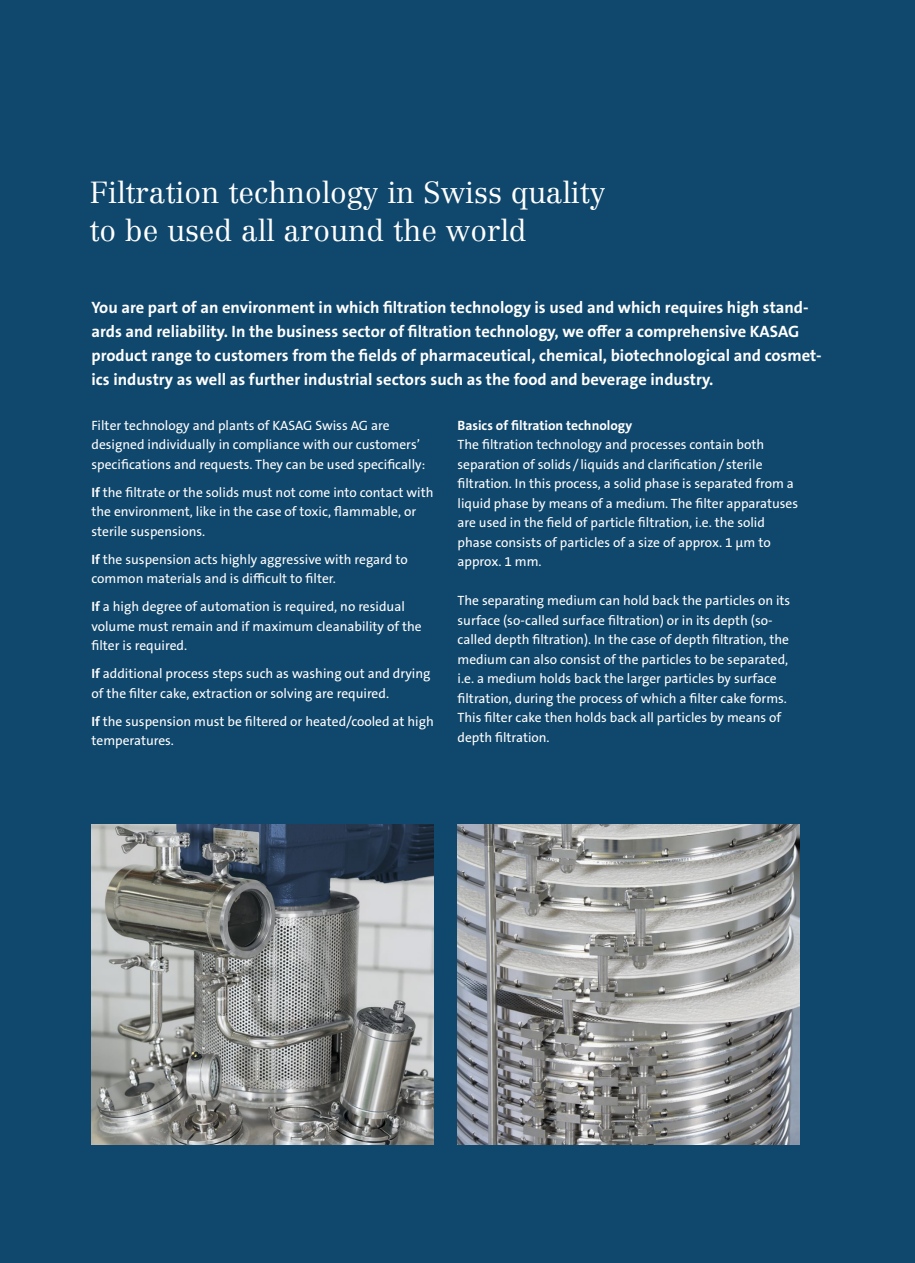
<style>
.page{position:relative;width:915px;height:1263px;background:#fff}
.page>*{position:absolute;margin:0;border:0;box-sizing:border-box;transform-origin:0 0}
.t1{font:300 30px/37.5px "Centennial LT Pro";color:#fff}
.t2{font:700 16.5px/24px "The Sans B W7";color:#fff}
.t3{font:13.5px/19.5px "The Sans B W5 Plain";color:#fff}
.t4{font:700 13.5px "The Sans B W7";color:#fff}
.s1{font-family:"The Sans B W7";font-weight:700}
</style>
<div class="page">
<div style="left:0;top:0;width:914px;height:1263px;background:#10476c"></div>
<img style="left:92px;top:824px;width:341px;height:321px">
<img style="left:457px;top:824px;width:341px;height:321px">
<img style="left:914px;top:0;width:1px;height:526px">
<h1 class="t1" style="left:89px;top:174px;width:517px">Filtration technology in Swiss quality to be used all around the world</h1>
<p class="t2" style="left:91px;top:295px;width:731px">You are part of an environment in which filtration technology is used and which requires high stand&shy;ards and reliability. In the business sector of filtration technology, we offer a comprehensive KASAG product range to customers from the fields of pharmaceutical, chemical, biotechnological and cosmet&shy;ics industry as well as further industrial sectors such as the food and beverage industry.</p>
<p class="t3" style="left:91px;top:416px;width:335px">Filter technology and plants of KASAG Swiss AG are designed individually in compliance with our customers’ specifications and requests. They can be used specifically:</p>
<p class="t3" style="left:91px;top:483px;width:343px"><span class="s1">If</span> the filtrate or the solids must not come into contact with the environment, like in the case of toxic, flammable, or sterile suspensions.</p>
<p class="t3" style="left:91px;top:550px;width:318px"><span class="s1">If</span> the suspension acts highly aggressive with regard to common materials and is difficult to filter.</p>
<p class="t3" style="left:91px;top:597px;width:331px"><span class="s1">If</span> a high degree of automation is required, no residual volume must remain and if maximum cleanability of the filter is required.</p>
<p class="t3" style="left:91px;top:664px;width:340px"><span class="s1">If</span> additional process steps such as washing out and drying of the filter cake, extraction or solving are required.</p>
<p class="t3" style="left:91px;top:712px;width:343px"><span class="s1">If</span> the suspension must be filtered or heated/cooled at high temperatures.</p>
<p class="t4" style="left:457px;top:417px;width:176px">Basics of filtration technology</p>
<p class="t3" style="left:457px;top:435px;width:342px">The filtration technology and processes contain both separation of solids / liquids and clarification/ sterile filtration. In this process, a solid phase is separated from a liquid phase by means of a medium. The filter apparatuses are used in the field of particle filtration, i.e. the solid phase consists of particles of a size of approx. 1 μm to approx. 1 mm.</p>
<p class="t3" style="left:457px;top:591px;width:334px">The separating medium can hold back the particles on its surface (so-called surface filtration) or in its depth (so&shy;called depth filtration). In the case of depth filtration, the medium can also consist of the particles to be separated, i.e. a medium holds back the larger particles by surface filtration, during the process of which a filter cake forms.<br>This filter cake then holds back all particles by means of depth filtration.</p>
</div>
